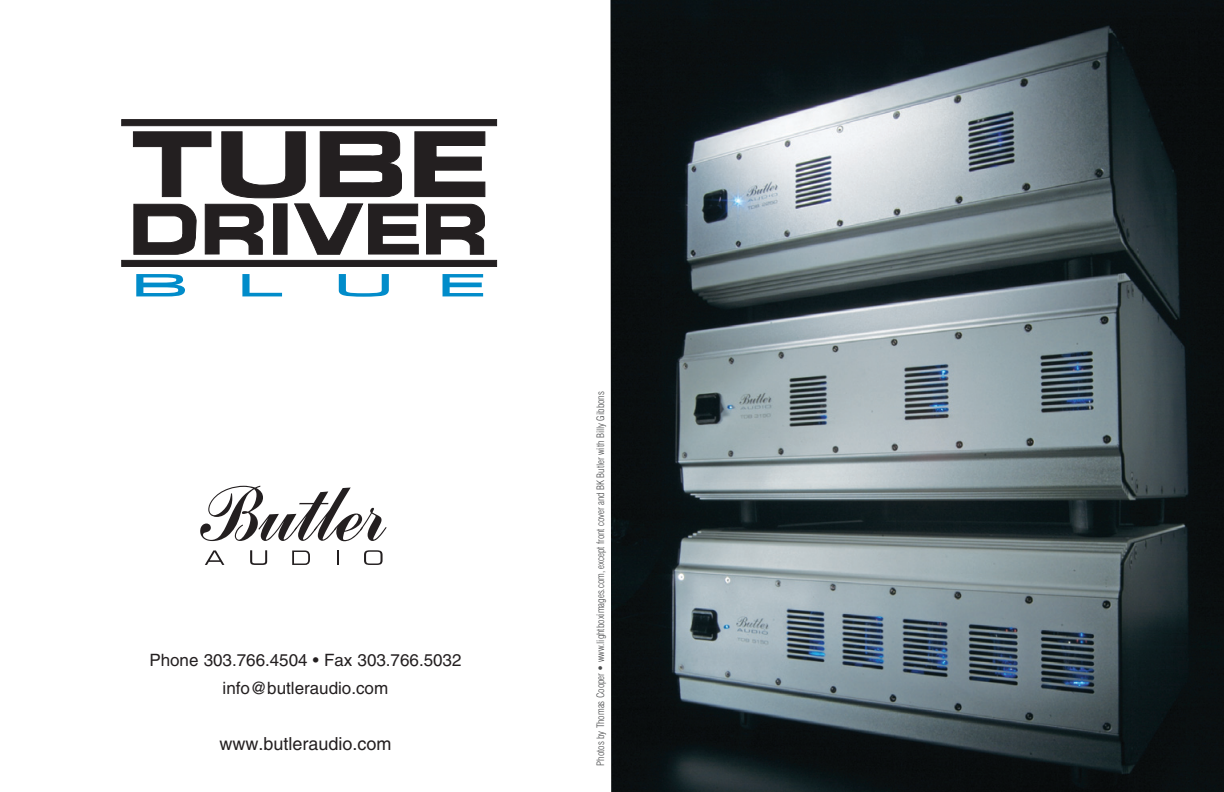
<style>
.page{position:relative;width:1224px;height:792px;background:#fff}
.page>*{position:absolute;margin:0;border:0;box-sizing:border-box;transform-origin:0 0}
.t1{font:18px "Helvetica";color:#231f20}
.t2{font:17px/28px "Helvetica";color:#231f20;text-align:center}
.t3{font:300 condensed 10px "Helvetica";color:#4b4c4d}
</style>
<div class="page">
<img style="left:610px;top:0;width:614px;height:792px">
<div style="left:0;top:651px;width:611px;height:124px;background:#fff"></div>
<svg style="left:121px;top:204px;width:376px;height:63px"></svg>
<svg style="left:121px;top:119px;width:376px;height:79px"></svg>
<svg style="left:242px;top:274px;width:40px;height:22px"></svg>
<svg style="left:339px;top:274px;width:50px;height:23px"></svg>
<svg style="left:443px;top:274px;width:40px;height:22px"></svg>
<svg style="left:136px;top:274px;width:49px;height:22px"></svg>
<svg style="left:250px;top:550px;width:17px;height:15px"></svg>
<svg style="left:200px;top:486px;width:187px;height:55px"></svg>
<svg style="left:292px;top:551px;width:18px;height:14px"></svg>
<svg style="left:337px;top:551px;width:2px;height:14px"></svg>
<svg style="left:364px;top:550px;width:19px;height:15px"></svg>
<svg style="left:205px;top:550px;width:19px;height:15px"></svg>
<h2 class="t2" style="left:149px;top:646px;width:314px">Phone 303.766.4504 • Fax 303.766.5032 info@butleraudio.com</h2>
<h1 class="t1" style="left:219px;top:733px;width:174px">www.butleraudio.com</h1>
<p class="t3" style="left:595px;top:766px;width:376px;rotate:-90deg">Photos by Thomas Cooper • www.lightboximages.com, except front cover and BK Butler with Billy Gibbons</p>
</div>
